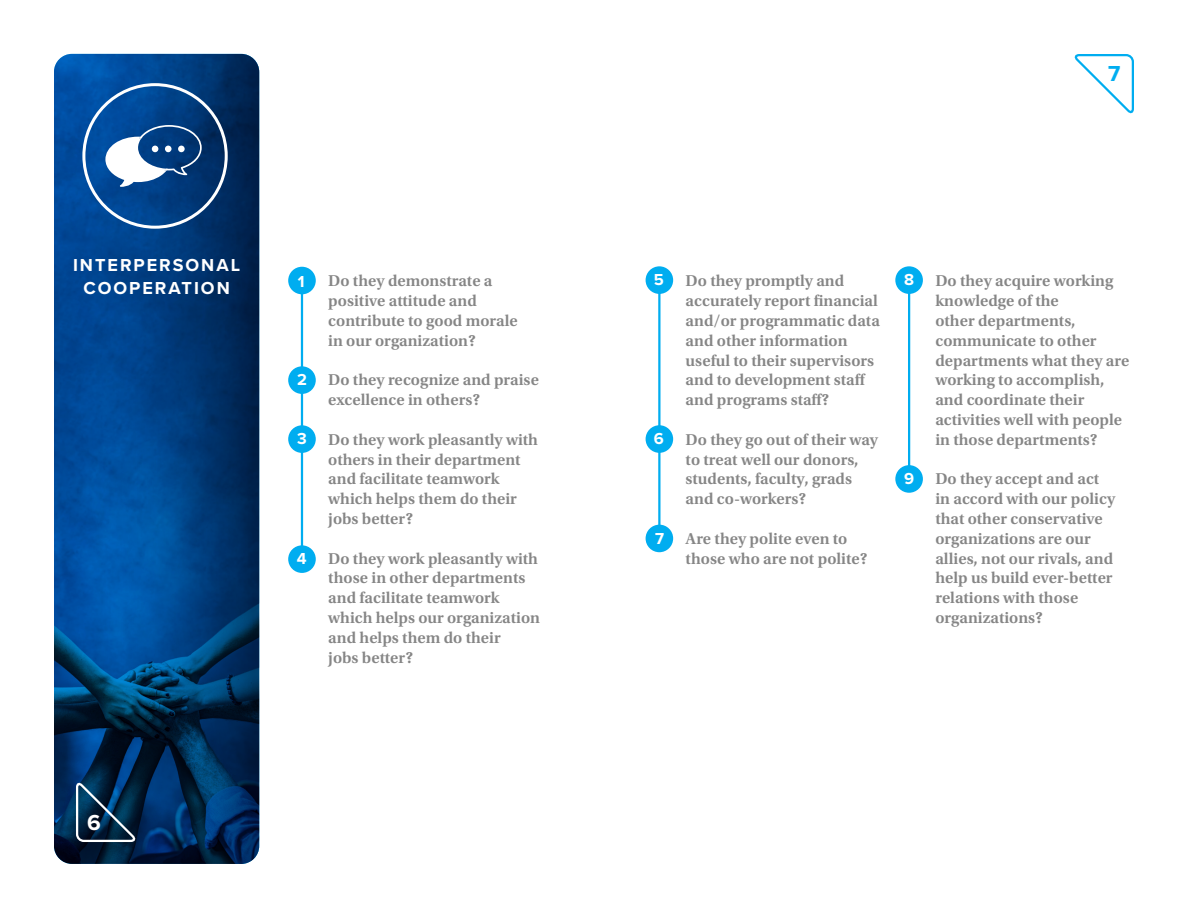
<style>
.page{position:relative;width:1188px;height:918px;background:#fff}
.page>*{position:absolute;margin:0;border:0;box-sizing:border-box;transform-origin:0 0}
.t1{font:700 22.5px "Proxima Nova";color:#00adf0}
.t2{font:700 22.5px "Proxima Nova";color:#fff}
.t3{font:700 18px "Proxima Nova";letter-spacing:.11em;color:#fff}
.t4{font:600 16.5px/19.8px "Utopia Std";color:#868686}
.t5{font:700 16.5px "Proxima Nova";color:#fff}
</style>
<div class="page">
<div style="left:646px;top:266px;width:27px;height:28px;background:#00adf0;border-radius:50%"></div>
<div style="left:895px;top:266px;width:28px;height:28px;background:#00adf0;border-radius:50%"></div>
<div style="left:895px;top:465px;width:28px;height:28px;background:#00adf0;border-radius:50%"></div>
<div style="left:646px;top:425px;width:27px;height:28px;background:#00adf0;border-radius:50%"></div>
<div style="left:646px;top:525px;width:27px;height:27px;background:#00adf0;border-radius:50%"></div>
<hr style="left:658px;top:282px;width:3px;height:257px;background:#00adf0">
<hr style="left:908px;top:280px;width:2px;height:198px;background:#00adf0">
<svg style="left:1074px;top:54px;width:60px;height:60px"></svg>
<div style="left:288px;top:267px;width:28px;height:27px;background:#00adf0;border-radius:50%"></div>
<div style="left:288px;top:366px;width:28px;height:28px;background:#00adf0;border-radius:50%"></div>
<div style="left:288px;top:425px;width:28px;height:28px;background:#00adf0;border-radius:50%"></div>
<div style="left:288px;top:545px;width:28px;height:28px;background:#00adf0;border-radius:50%"></div>
<svg style="left:54px;top:54px;width:205px;height:810px;background:#013c79"></svg>
<svg style="left:75px;top:780px;width:62px;height:63px;background:#1c405c"></svg>
<hr style="left:301px;top:274px;width:2px;height:278px;background:#00adf0">
<div style="left:82px;top:83px;width:146px;height:146px;border:3px solid #fff;border-radius:50%"></div>
<svg style="left:105px;top:125px;width:97px;height:62px"></svg>
<div style="left:178px;top:146px;width:7px;height:6px;background:#fff;border-radius:50%"></div>
<p class="t3" style="left:73px;top:252px;width:169px">INTERPERSONAL</p>
<p class="t3" style="left:83px;top:274px;width:148px">COOPERATION</p>
<p class="t5" style="left:298px;top:269px;width:8px">1</p>
<p class="t5" style="left:297px;top:367px;width:11px">2</p>
<p class="t5" style="left:297px;top:427px;width:11px">3</p>
<p class="t5" style="left:297px;top:546px;width:11px">4</p>
<p class="t4" style="left:328px;top:271px;width:166px">Do they demonstrate a</p>
<p class="t4" style="left:328px;top:291px;width:150px">positive attitude and</p>
<p class="t4" style="left:328px;top:311px;width:191px">contribute to good morale</p>
<p class="t4" style="left:328px;top:331px;width:149px">in our organization?</p>
<p class="t4" style="left:328px;top:370px;width:212px">Do they recognize and praise excellence in others?</p>
<p class="t4" style="left:328px;top:430px;width:211px">Do they work pleasantly with others in their department and facilitate teamwork which helps them do their jobs better?</p>
<p class="t4" style="left:328px;top:549px;width:213px">Do they work pleasantly with those in other departments and facilitate teamwork which helps our organization and helps them do their</p>
<p class="t4" style="left:328px;top:648px;width:86px">jobs better?</p>
<p class="t2" style="left:87px;top:806px;width:15px">6</p>
<p class="t1" style="left:1108px;top:57px;width:14px">7</p>
<p class="t5" style="left:654px;top:267px;width:12px">5</p>
<p class="t5" style="left:654px;top:426px;width:12px">6</p>
<p class="t5" style="left:655px;top:527px;width:10px">7</p>
<p class="t4" style="left:686px;top:271px;width:160px">Do they promptly and</p>
<p class="t4" style="left:686px;top:291px;width:196px;text-align:justify">accurately report financial and/or programmatic data and other information</p>
<p class="t4" style="left:686px;top:351px;width:190px">useful to their supervisors and to development staff and programs staff?</p>
<p class="t4" style="left:686px;top:430px;width:194px">Do they go out of their way to treat well our donors, students, faculty, grads</p>
<p class="t4" style="left:686px;top:489px;width:122px">and co-workers?</p>
<p class="t4" style="left:686px;top:529px;width:184px">Are they polite even to those who are not polite?</p>
<p class="t5" style="left:904px;top:267px;width:11px">8</p>
<p class="t5" style="left:904px;top:467px;width:12px">9</p>
<p class="t4" style="left:935px;top:271px;width:179px">Do they acquire working</p>
<p class="t4" style="left:935px;top:291px;width:125px">knowledge of the</p>
<p class="t4" style="left:935px;top:311px;width:142px">other departments,</p>
<p class="t4" style="left:935px;top:331px;width:196px">communicate to other departments what they are working to accomplish, and coordinate their</p>
<p class="t4" style="left:935px;top:410px;width:188px">activities well with people in those departments?</p>
<p class="t4" style="left:935px;top:469px;width:165px">Do they accept and act</p>
<p class="t4" style="left:935px;top:489px;width:181px">in accord with our policy</p>
<p class="t4" style="left:935px;top:509px;width:169px">that other conservative</p>
<p class="t4" style="left:935px;top:529px;width:179px">organizations are our allies, not our rivals, and help us build ever-better relations with those</p>
<p class="t4" style="left:935px;top:608px;width:109px">organizations?</p>
</div>
